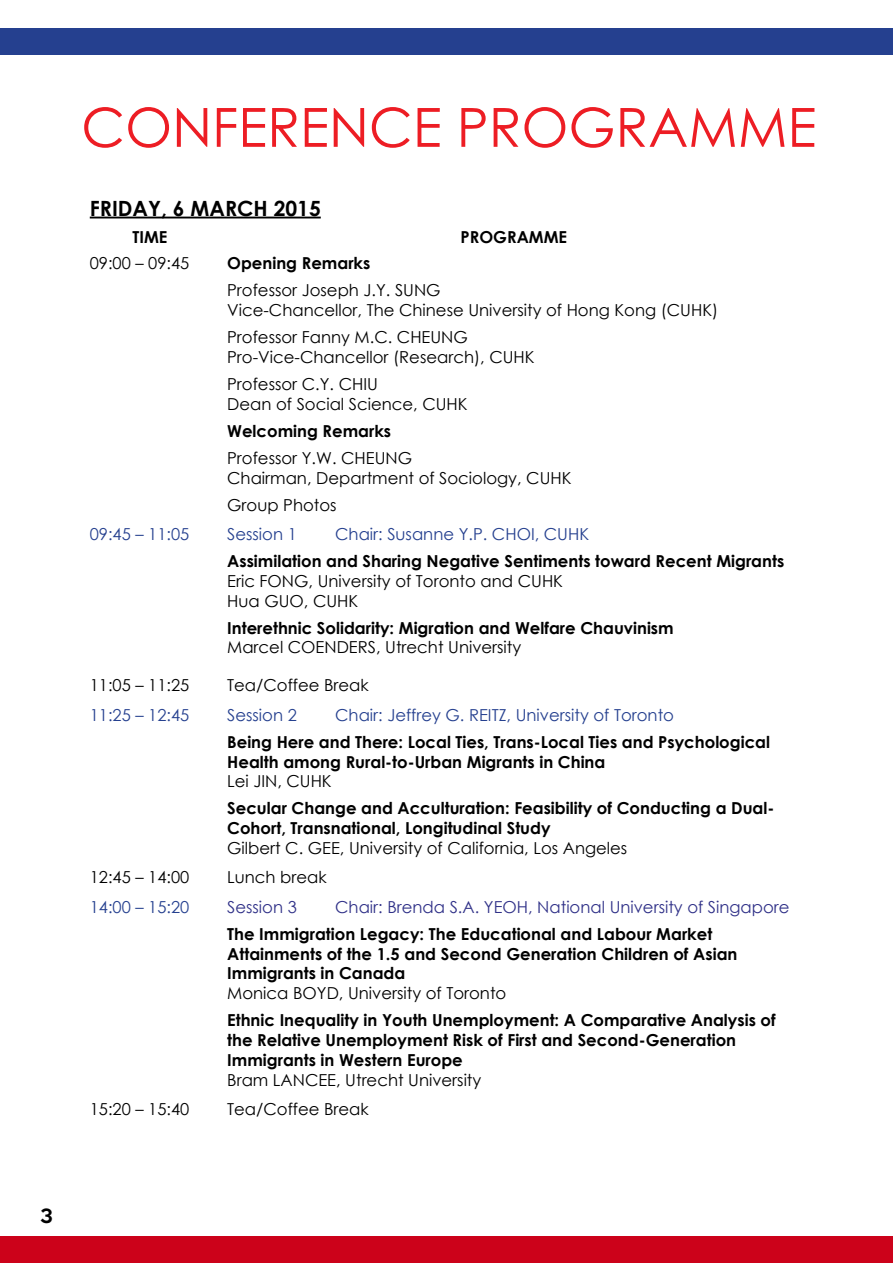
<style>
.page{position:relative;width:893px;height:1263px;background:#fff}
.page>*{position:absolute;margin:0;border:0;box-sizing:border-box;transform-origin:0 0}
.t1{font:54px "Century Gothic";color:#ed1d24}
.t2{font:700 21px "Century Gothic";color:#000}
.t3{font:500 18px "Keep Calm";color:#000}
.t4{font:700 16.5px/19.8px "Century Gothic";color:#000}
.t5{font:16.5px/19.8px "Century Gothic";color:#000}
.t6{font:16.5px "Century Gothic";color:#25408f}
.t7{font:16.5px "Century Gothic";color:#303188}
</style>
<div class="page">
<div style="left:0;top:1236px;width:893px;height:27px;background:#cc021a"></div>
<div style="left:0;top:29px;width:893px;height:26px;background:#25408f"></div>
<hr style="left:90px;top:217px;width:231px;height:1px;background:#000">
<h1 class="t1" style="left:81px;top:90px;width:737px">CONFERENCE PROGRAMME</h1>
<p class="t2" style="left:90px;top:192px;width:233px">FRIDAY, 6 MARCH 2015</p>
<p class="t4" style="left:132px;top:226px;width:36px">TIME</p>
<p class="t4" style="left:461px;top:226px;width:108px">PROGRAMME</p>
<p class="t5" style="left:90px;top:253px;width:101px">09:00 – 09:45</p>
<p class="t4" style="left:227px;top:253px;width:145px">Opening Remarks</p>
<p class="t5" style="left:227px;top:280px;width:492px">Professor Joseph J.Y. SUNG<br>Vice-Chancellor, The Chinese University of Hong Kong (CUHK)</p>
<p class="t5" style="left:227px;top:327px;width:309px">Professor Fanny M.C. CHEUNG<br>Pro-Vice-Chancellor (Research), CUHK</p>
<p class="t5" style="left:227px;top:374px;width:242px">Professor C.Y. CHIU<br>Dean of Social Science, CUHK</p>
<p class="t4" style="left:227px;top:420px;width:166px">Welcoming Remarks</p>
<p class="t5" style="left:227px;top:448px;width:346px">Professor Y.W. CHEUNG<br>Chairman, Department of Sociology, CUHK</p>
<p class="t5" style="left:227px;top:494px;width:111px">Group Photos</p>
<p class="t6" style="left:90px;top:522px;width:101px">09:45 – 11:05</p>
<p class="t6" style="left:227px;top:522px;width:71px">Session 1</p>
<p class="t6" style="left:335px;top:522px;width:255px">Chair: Susanne Y.P. CHOI, CUHK</p>
<p class="t4" style="left:227px;top:550px;width:559px">Assimilation and Sharing Negative Sentiments toward Recent Migrants</p>
<p class="t5" style="left:227px;top:571px;width:337px">Eric FONG, University of Toronto and CUHK<br>Hua GUO, CUHK</p>
<p class="t4" style="left:227px;top:617px;width:448px">Interethnic Solidarity: Migration and Welfare Chauvinism</p>
<p class="t5" style="left:227px;top:637px;width:296px">Marcel COENDERS, Utrecht University</p>
<p class="t5" style="left:90px;top:675px;width:101px">11:05 – 11:25</p>
<p class="t5" style="left:227px;top:675px;width:143px">Tea/Coffee Break</p>
<p class="t6" style="left:90px;top:703px;width:101px">11:25 – 12:45</p>
<p class="t6" style="left:227px;top:703px;width:71px">Session 2</p>
<p class="t6" style="left:335px;top:703px;width:340px">Chair: Jeffrey G. REITZ, University of Toronto</p>
<p class="t4" style="left:227px;top:731px;width:544px">Being Here and There: Local Ties, Trans-Local Ties and Psychological<br>Health among Rural-to-Urban Migrants in China</p>
<p class="t5" style="left:227px;top:771px;width:106px">Lei JIN, CUHK</p>
<p class="t4" style="left:227px;top:798px;width:549px">Secular Change and Acculturation: Feasibility of Conducting a Dual-<br>Cohort, Transnational, Longitudinal Study</p>
<p class="t5" style="left:227px;top:838px;width:402px">Gilbert C. GEE, University of California, Los Angeles</p>
<p class="t5" style="left:90px;top:867px;width:101px">12:45 – 14:00</p>
<p class="t5" style="left:227px;top:867px;width:101px">Lunch break</p>
<p class="t6" style="left:90px;top:895px;width:101px">14:00 – 15:20</p>
<p class="t7" style="left:227px;top:895px;width:71px">Session 3</p>
<p class="t7" style="left:335px;top:895px;width:456px">Chair: Brenda S.A. YEOH, National University of Singapore</p>
<p class="t4" style="left:227px;top:923px;width:512px">The Immigration Legacy: The Educational and Labour Market<br>Attainments of the 1.5 and Second Generation Children of Asian<br>Immigrants in Canada</p>
<p class="t5" style="left:227px;top:983px;width:281px">Monica BOYD, University of Toronto</p>
<p class="t4" style="left:227px;top:1009px;width:550px">Ethnic Inequality in Youth Unemployment: A Comparative Analysis of the Relative Unemployment Risk of First and Second-Generation<br>Immigrants in Western Europe</p>
<p class="t5" style="left:227px;top:1069px;width:256px">Bram LANCEE, Utrecht University</p>
<p class="t5" style="left:90px;top:1099px;width:101px">15:20 – 15:40</p>
<p class="t5" style="left:227px;top:1099px;width:143px">Tea/Coffee Break</p>
<p class="t3" style="left:40px;top:1201px;width:14px">3</p>
</div>
